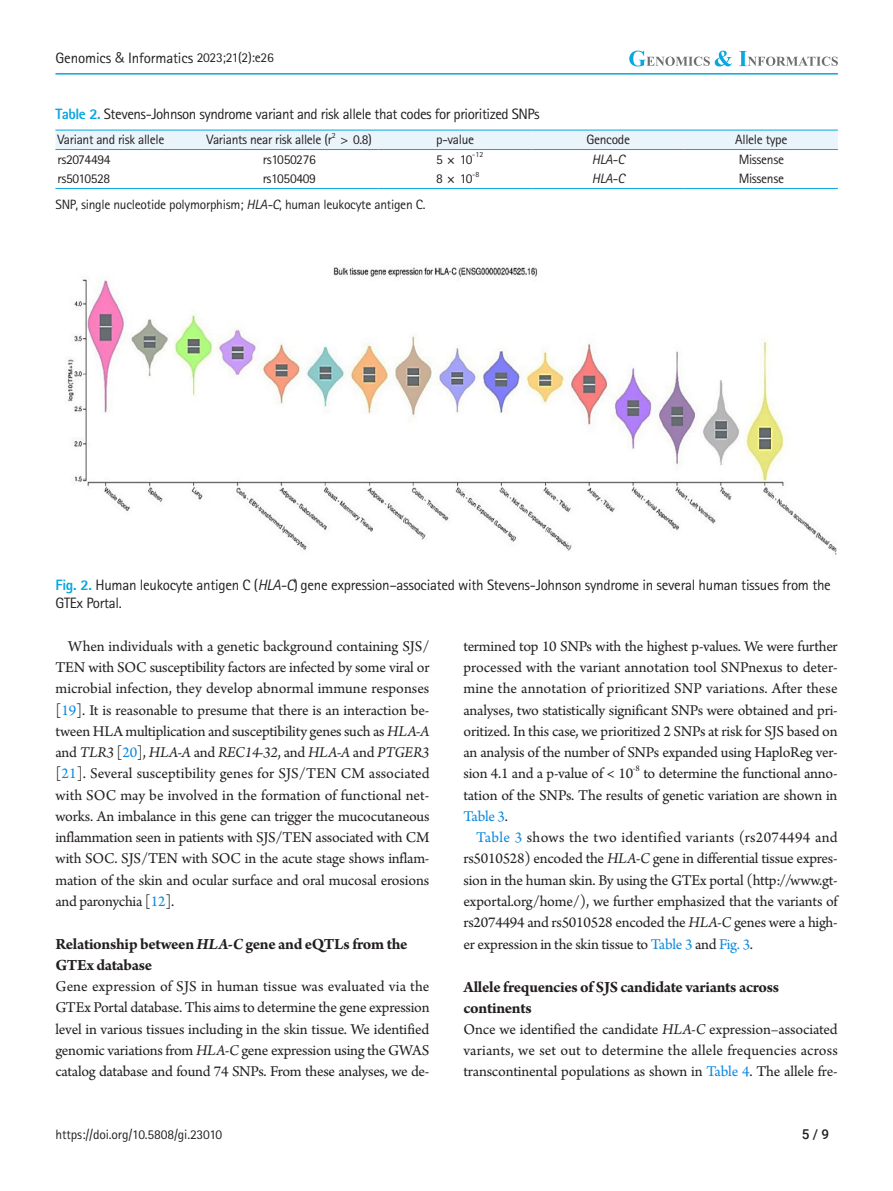
<style>
.page{position:relative;width:893px;height:1191px;background:#fff}
.page>*{position:absolute;margin:0;border:0;box-sizing:border-box;transform-origin:0 0}
.body-sub-title{font:700 16.5px/21.3px "Arno Pro";letter-spacing:-.02em;color:#231f20}
.body{font:15.75px/21.3px "Arno Pro";letter-spacing:-.015em;color:#231f20;text-align:justify}
.fig-caption{font:15px/18px "Rotis Sans Serif Std";letter-spacing:-.02em;color:#231f20}
.table-caption{font:15px "Rotis Sans Serif Std";letter-spacing:-.03em;color:#231f20}
.tbody{font:13.5px "Rotis Sans Serif Std";letter-spacing:-.025em;color:#231f20}
.table-wrap-foot{font:13.5px "Rotis Sans Serif Std";letter-spacing:-.02em;color:#231f20}
.tbody-2{font:italic 13.5px "Rotis Sans Serif Std";letter-spacing:-.025em;color:#231f20}
.t1{font:500 13.5px "Roboto";color:#231f20}
.body-2{font:9.15px "Arno Pro";color:#231f20}
.tbody-3{font:7.8px "Rotis Sans Serif Std";color:#231f20}
.s1{font-family:"Ko Pub Dotum";font-weight:500;font-size:13.5px}
.s2{font-size:13.5px}
.s3{font-weight:800;color:#08a7e0}
.s4{font-style:italic}
.s5{color:#0b88de}
</style>
<div class="page">
<div style="left:55px;top:131px;width:783px;height:18px;background:#e9f4fb"></div>
<hr style="left:55px;top:188px;width:145px;height:1px;background:#08a7e0">
<hr style="left:200px;top:188px;width:179px;height:1px;background:#08a7e0">
<hr style="left:379px;top:188px;width:153px;height:1px;background:#08a7e0">
<hr style="left:532px;top:188px;width:153px;height:1px;background:#08a7e0">
<hr style="left:685px;top:188px;width:153px;height:1px;background:#08a7e0">
<hr style="left:55px;top:130px;width:145px;height:1px;background:#08a7e0">
<hr style="left:200px;top:130px;width:179px;height:1px;background:#08a7e0">
<hr style="left:379px;top:130px;width:153px;height:1px;background:#08a7e0">
<hr style="left:532px;top:130px;width:153px;height:1px;background:#08a7e0">
<hr style="left:685px;top:130px;width:153px;height:1px;background:#08a7e0">
<hr style="left:55px;top:149px;width:145px;height:1px;background:#08a7e0">
<hr style="left:200px;top:149px;width:179px;height:1px;background:#08a7e0">
<hr style="left:379px;top:149px;width:153px;height:1px;background:#08a7e0">
<hr style="left:532px;top:149px;width:153px;height:1px;background:#08a7e0">
<hr style="left:685px;top:149px;width:153px;height:1px;background:#08a7e0">
<img style="left:67px;top:267px;width:770px;height:288px">
<hr style="left:55px;top:73px;width:783px;height:2px;background:#08a7e0">
<svg style="left:629px;top:51px;width:209px;height:15px"></svg>
<p class="fig-caption" style="left:55px;top:49px;width:220px">Genomics <span class="s1">&amp;</span> Informatics <span class="s2">2023;21(2):e26</span></p>
<p class="table-caption" style="left:55px;top:105px;width:486px"><span class="s3">Table 2.</span> Stevens-Johnson syndrome variant and risk allele that codes for prioritized SNPs</p>
<p class="tbody" style="left:58px;top:132px;width:108px">Variant and risk allele</p>
<p class="tbody" style="left:207px;top:132px;width:127px">Variants near risk allele (r</p>
<p class="tbody-3" style="left:332px;top:131px;width:5px">2</p>
<p class="tbody" style="left:340px;top:132px;width:33px">&gt; 0.8)</p>
<p class="tbody" style="left:436px;top:132px;width:39px">p-value</p>
<p class="tbody" style="left:586px;top:132px;width:45px">Gencode</p>
<p class="tbody" style="left:735px;top:132px;width:54px">Allele type</p>
<p class="tbody" style="left:58px;top:151px;width:55px">rs2074494</p>
<p class="tbody" style="left:263px;top:151px;width:55px">rs1050276</p>
<p class="tbody" style="left:436px;top:151px;width:38px">5 × 10</p>
<p class="tbody-3" style="left:472px;top:150px;width:13px">-12</p>
<p class="tbody-2" style="left:592px;top:151px;width:34px">HLA-C</p>
<p class="tbody" style="left:739px;top:151px;width:47px">Missense</p>
<p class="tbody-3" style="left:472px;top:170px;width:9px">-8</p>
<p class="tbody-2" style="left:592px;top:171px;width:34px">HLA-C</p>
<p class="tbody" style="left:739px;top:171px;width:47px">Missense</p>
<p class="tbody" style="left:58px;top:171px;width:54px">rs5010528</p>
<p class="tbody" style="left:263px;top:171px;width:55px">rs1050409</p>
<p class="tbody" style="left:436px;top:171px;width:38px">8 × 10</p>
<p class="table-wrap-foot" style="left:55px;top:196px;width:372px">SNP, single nucleotide polymorphism; <span class="s4">HLA-C</span>, human leukocyte antigen C.</p>
<p class="fig-caption" style="left:55px;top:576px;width:777px"><span class="s3">Fig. 2.</span> Human leukocyte antigen C (<span class="s4">HLA-C</span>) gene expression–associated with Stevens-Johnson syndrome in several human tissues from the<br>GTEx Portal.</p>
<p class="body" style="left:55px;top:636px;width:376px;text-indent:13px">When individuals with a genetic background containing SJS/ TEN with SOC susceptibility factors are infected by some viral or microbial infection, they develop abnormal immune responses [<span class="s5">19</span>]. It is reasonable to presume that there is an interaction be&shy;tween HLA multiplication and susceptibility genes such as <span class="s4">HLA-A </span>and <span class="s4">TLR3</span> [<span class="s5">20</span>], <span class="s4">HLA-A</span> and <span class="s4">REC14-32</span>, and <span class="s4">HLA-A</span> and <span class="s4">PTGER3 </span>[<span class="s5">21</span>]. Several susceptibility genes for SJS/TEN CM associated with SOC may be involved in the formation of functional net&shy;works. An imbalance in this gene can trigger the mucocutaneous inflammation seen in patients with SJS/TEN associated with CM with SOC. SJS/TEN with SOC in the acute stage shows inflam&shy;mation of the skin and ocular surface and oral mucosal erosions and paronychia [<span class="s5">12</span>].</p>
<p class="body-sub-title" style="left:55px;top:934px;width:354px">Relationship between <span class="s4">HLA-C</span> gene and eQTLs from the<br>GTEx database</p>
<p class="body" style="left:55px;top:976px;width:376px">Gene expression of SJS in human tissue was evaluated via the GTEx Portal database. This aims to determine the gene expression level in various tissues including in the skin tissue. We identified genomic variations from <span class="s4">HLA-C</span> gene expression using the GWAS catalog database and found 74 SNPs. From these analyses, we de-</p>
<p class="body" style="left:463px;top:636px;width:376px">termined top 10 SNPs with the highest p-values. We were further processed with the variant annotation tool SNPnexus to deter&shy;mine the annotation of prioritized SNP variations. After these analyses, two statistically significant SNPs were obtained and pri&shy;oritized. In this case, we prioritized 2 SNPs at risk for SJS based on an analysis of the number of SNPs expanded using HaploReg ver&shy;sion 4.1 and a p-value of &lt; 10</p>
<p class="body-2" style="left:633px;top:763px;width:8px">-8</p>
<p class="body" style="left:463px;top:764px;width:376px;text-indent:180px">to determine the functional anno&shy;tation of the SNPs. The results of genetic variation are shown in <span class="s5">Table 3</span>.</p>
<p class="body" style="left:463px;top:827px;width:376px;text-indent:13px"><span class="s5">Table 3</span> shows the two identified variants (rs2074494 and rs5010528) encoded the <span class="s4">HLA-C</span> gene in differential tissue expres&shy;sion in the human skin. By using the GTEx portal (http://www.gt&shy;exportal.org/home/), we further emphasized that the variants of rs2074494 and rs5010528 encoded the <span class="s4">HLA-C</span> genes were a high&shy;er expression in the skin tissue to <span class="s5">Table 3</span> and <span class="s5">Fig. 3</span>.</p>
<p class="body-sub-title" style="left:463px;top:976px;width:317px">Allele frequencies of SJS candidate variants across continents</p>
<p class="body" style="left:463px;top:1019px;width:376px">Once we identified the candidate <span class="s4">HLA-C</span> expression–associated variants, we set out to determine the allele frequencies across transcontinental populations as shown in <span class="s5">Table 4</span>. The allele fre-</p>
<p class="table-wrap-foot" style="left:55px;top:1126px;width:168px">https://doi.org/10.5808/gi.23010</p>
<p class="t1" style="left:802px;top:1124px;width:29px">5 / 9</p>
</div>
